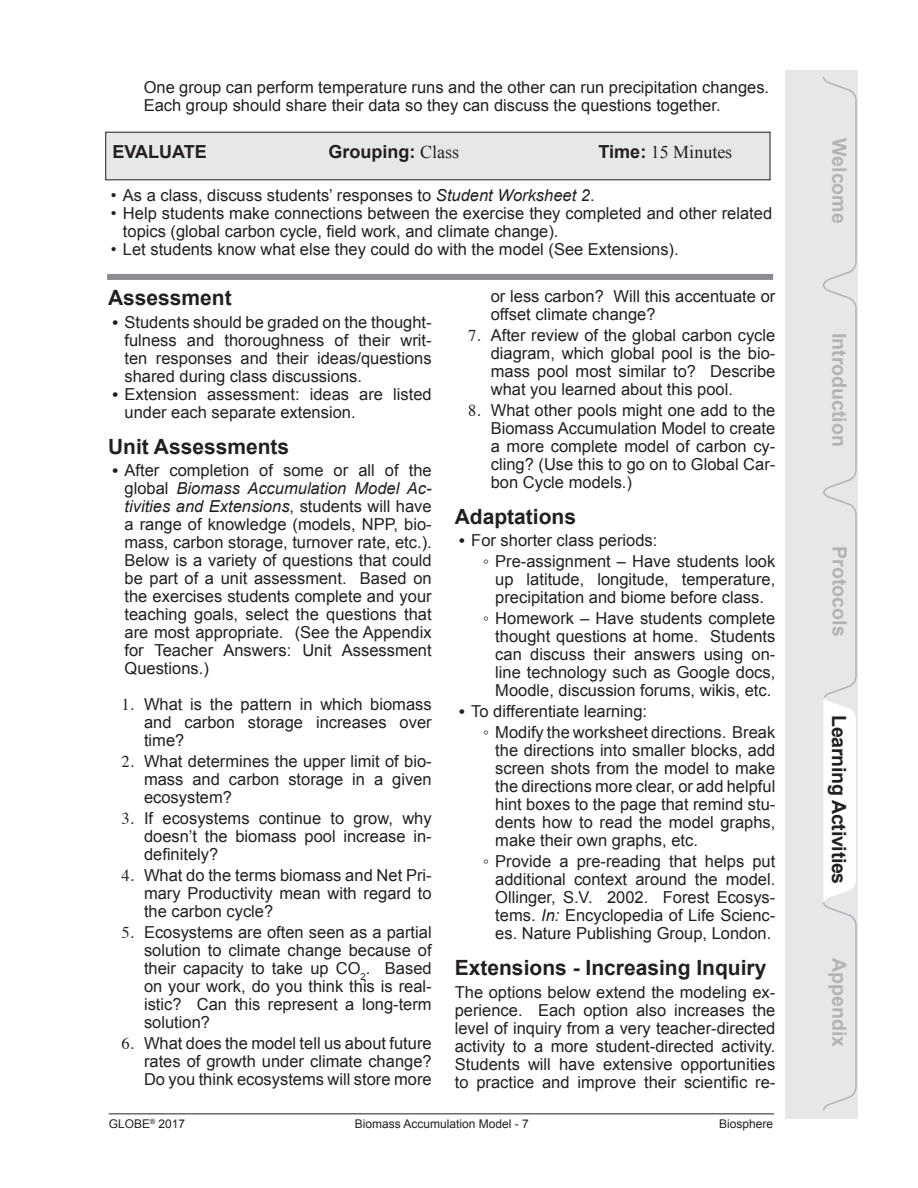
<style>
.page{position:relative;width:918px;height:1188px;background:#fff}
.page>*{position:absolute;margin:0;border:0;box-sizing:border-box;transform-origin:0 0}
.t1{font:700 21px "Arial";color:#231f20}
.t2{font:700 19.65px "Arial";color:#b2b3b7}
.t3{font:700 19.65px "Arial";letter-spacing:-.015em;color:#231f20}
.t4{font:700 18px "Arial";color:#231f20}
.t5{font:18px "Times New Roman";color:#231f20}
.t6{font:16.5px/18px "Arial";color:#231f20;text-align:justify}
.t7{font:12px "Arial";color:#231f20}
.s1{font-family:"Times New Roman";font-weight:400}
.s2{font-family:"Arial";font-weight:700}
.s3{font-style:italic}
.s4{font-family:"Times"}
</style>
<div class="page">
<hr style="left:109px;top:1113px;width:665px;height:1px;background:#231f20">
<div style="left:785px;top:70px;width:73px;height:1049px;background:#e6e7e9"></div>
<svg style="left:823px;top:77px;width:34px;height:1034px"></svg>
<div style="left:106px;top:132px;width:664px;height:48px;background:#e6e7e9"></div>
<div style="left:107px;top:274px;width:666px;height:6px;background:#8a8c8f"></div>
<p class="t6" style="left:144px;top:78px;width:627px">One group can perform temperature runs and the other can run precipitation changes.<br>Each group should share their data so they can discuss the questions together.</p>
<p class="t4" style="left:113px;top:140px;width:96px">EVALUATE</p>
<p class="t4" style="left:329px;top:140px;width:132px">Grouping: <span class="s1">Class</span></p>
<p class="t5" style="left:599px;top:140px;width:135px"><span class="s2">Time:</span> 15 Minutes</p>
<p class="t6" style="left:111px;top:186px;width:485px">• As a class, discuss students’ responses to <span class="s3">Student Worksheet 2</span>.</p>
<p class="t6" style="left:123px;top:204px;width:651px;text-indent:-12px">• Help students make connections between the exercise they completed and other related topics (global carbon cycle, field work, and climate change).</p>
<p class="t6" style="left:111px;top:240px;width:569px">• Let students know what else they could do with the model (See Extensions).</p>
<p class="t1" style="left:108px;top:284px;width:125px">Assessment</p>
<p class="t6" style="left:125px;top:313px;width:309px;text-indent:-12px"><span class="s4">•</span> Students should be graded on the thought&shy;fulness and thoroughness of their writ&shy;ten responses and their ideas/questions shared during class discussions.</p>
<p class="t6" style="left:125px;top:385px;width:309px;text-indent:-12px"><span class="s4">•</span> Extension assessment: ideas are listed under each separate extension.</p>
<p class="t1" style="left:108px;top:432px;width:183px">Unit Assessments</p>
<p class="t6" style="left:125px;top:461px;width:309px;text-indent:-12px"><span class="s4">•</span> After completion of some or all of the global <span class="s3">Biomass Accumulation Model Ac&shy;tivities and Extensions</span>, students will have a range of knowledge (models, NPP, bio&shy;mass, carbon storage, turnover rate, etc.).<br>Below is a variety of questions that could be part of a unit assessment. Based on the exercises students complete and your teaching goals, select the questions that are most appropriate. (See the Appendix for Teacher Answers: Unit Assessment Questions.)</p>
<p class="t6" style="left:144px;top:695px;width:289px;text-indent:-22px"><span class="s4">1.</span> What is the pattern in which biomass and carbon storage increases over time?</p>
<p class="t6" style="left:144px;top:752px;width:289px;text-indent:-22px"><span class="s4">2.</span> What determines the upper limit of bio&shy;mass and carbon storage in a given ecosystem?</p>
<p class="t6" style="left:144px;top:809px;width:289px;text-indent:-22px"><span class="s4">3.</span> If ecosystems continue to grow, why doesn’t the biomass pool increase in&shy;definitely?</p>
<p class="t6" style="left:144px;top:866px;width:289px;text-indent:-22px"><span class="s4">4.</span> What do the terms biomass and Net Pri&shy;mary Productivity mean with regard to the carbon cycle?</p>
<p class="t6" style="left:144px;top:923px;width:289px;text-indent:-22px"><span class="s4">5.</span> Ecosystems are often seen as a partial solution to climate change because of their capacity to take up CO<sub>2</sub>. Based on your work, do you think this is real&shy;istic? Can this represent a long-term solution?</p>
<p class="t6" style="left:144px;top:1034px;width:289px;text-indent:-22px"><span class="s4">6.</span> What does the model tell us about future rates of growth under climate change?<br>Do you think ecosystems will store more</p>
<p class="t6" style="left:491px;top:287px;width:286px">or less carbon? Will this accentuate or offset climate change?</p>
<p class="t6" style="left:491px;top:326px;width:286px;text-indent:-22px"><span class="s4">7.</span> After review of the global carbon cycle diagram, which global pool is the bio&shy;mass pool most similar to? Describe what you learned about this pool.</p>
<p class="t6" style="left:491px;top:401px;width:286px;text-indent:-22px"><span class="s4">8.</span> What other pools might one add to the Biomass Accumulation Model to create a more complete model of carbon cy&shy;cling? (Use this to go on to Global Car&shy;bon Cycle models.)</p>
<p class="t1" style="left:455px;top:503px;width:123px">Adaptations</p>
<p class="t6" style="left:459px;top:532px;width:200px"><span class="s4">•</span> For shorter class periods:</p>
<p class="t6" style="left:495px;top:553px;width:282px;text-indent:-12px">◦ Pre-assignment – Have students look up latitude, longitude, temperature, precipitation and biome before class.</p>
<p class="t6" style="left:495px;top:610px;width:282px;text-indent:-12px">◦ Homework – Have students complete thought questions at home. Students can discuss their answers using on&shy;line technology such as Google docs, Moodle, discussion forums, wikis, etc.</p>
<p class="t6" style="left:459px;top:703px;width:189px"><span class="s4">•</span> To differentiate learning:</p>
<p class="t6" style="left:495px;top:724px;width:282px;text-indent:-12px">◦ Modify the worksheet directions. Break the directions into smaller blocks, add screen shots from the model to make the directions more clear, or add helpful hint boxes to the page that remind stu&shy;dents how to read the model graphs, make their own graphs, etc.</p>
<p class="t6" style="left:495px;top:853px;width:282px;text-indent:-12px">◦ Provide a pre-reading that helps put additional context around the model.<br>Ollinger, S.V. 2002. Forest Ecosys&shy;tems. <span class="s3">In:</span> Encyclopedia of Life Scienc&shy;es. Nature Publishing Group, London.</p>
<p class="t1" style="left:455px;top:954px;width:313px">Extensions - Increasing Inquiry</p>
<p class="t6" style="left:455px;top:983px;width:322px">The options below extend the modeling ex&shy;perience. Each option also increases the level of inquiry from a very teacher-directed activity to a more student-directed activity.<br>Students will have extensive opportunities to practice and improve their scientific re-</p>
<p class="t7" style="left:109px;top:1116px;width:78px">GLOBE<sup>®</sup> 2017</p>
<p class="t7" style="left:355px;top:1116px;width:176px">Biomass Accumulation Model - 7</p>
<p class="t7" style="left:719px;top:1116px;width:56px">Biosphere</p>
<p class="t2" style="left:852px;top:138px;width:87px;rotate:90deg">Welcome</p>
<p class="t2" style="left:852px;top:333px;width:116px;rotate:90deg">Introduction</p>
<p class="t2" style="left:853px;top:546px;width:92px;rotate:90deg">Protocols</p>
<p class="t3" style="left:852px;top:715px;width:171px;rotate:90deg">Learning Activities</p>
<p class="t2" style="left:853px;top:958px;width:91px;rotate:90deg">Appendix</p>
</div>
